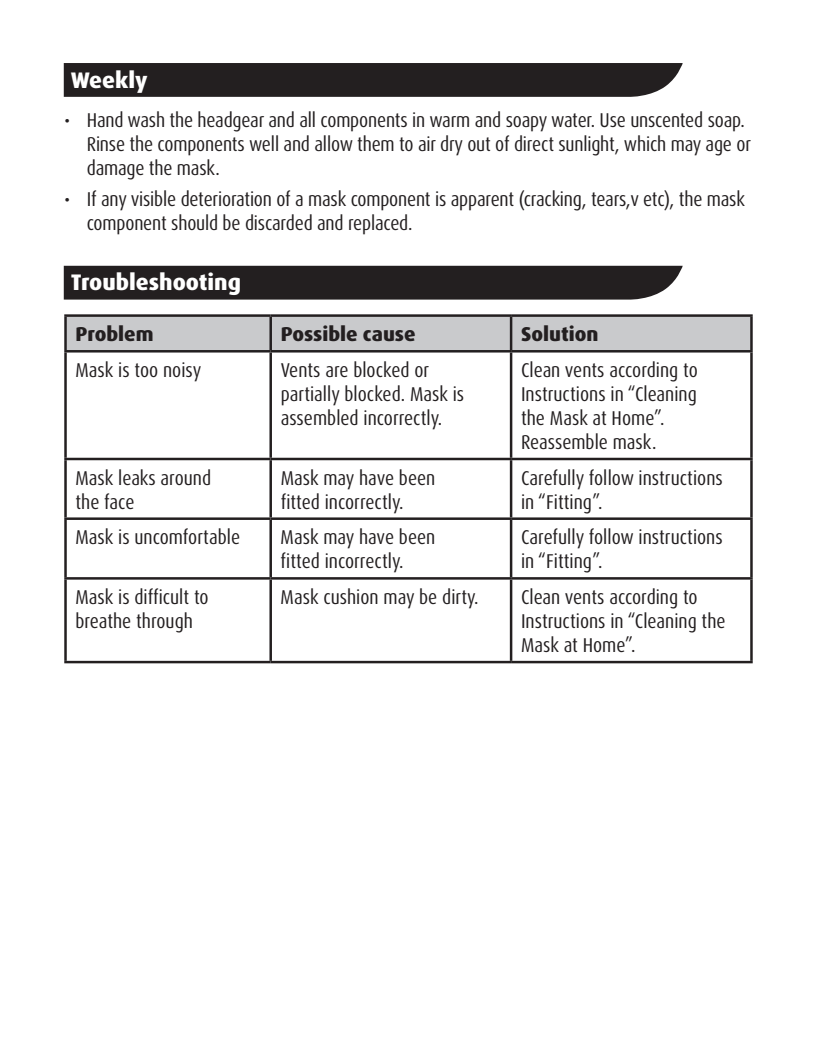
<style>
.page{position:relative;width:815px;height:1063px;background:#fff}
.page>*{position:absolute;margin:0;border:0;box-sizing:border-box;transform-origin:0 0}
.t1{font:800 22.5px "Dax Pro";color:#fff}
.t2{font:condensed 20px/24px "Dax Pro";color:#231f20}
.t3{font:800 20px "Dax Pro";color:#231f20}
</style>
<div class="page">
<div style="left:64px;top:63px;width:619px;height:34px;background:#231f20"></div>
<div style="left:64px;top:266px;width:619px;height:34px;background:#231f20"></div>
<div style="left:67px;top:317px;width:683px;height:33px;background:#c9cacc"></div>
<hr style="left:64px;top:314px;width:207px;height:3px;background:#231f20">
<hr style="left:64px;top:317px;width:3px;height:33px;background:#231f20">
<hr style="left:271px;top:314px;width:240px;height:3px;background:#231f20">
<hr style="left:269px;top:317px;width:3px;height:33px;background:#231f20">
<hr style="left:511px;top:314px;width:242px;height:3px;background:#231f20">
<hr style="left:510px;top:317px;width:2px;height:33px;background:#231f20">
<hr style="left:750px;top:317px;width:3px;height:33px;background:#231f20">
<hr style="left:64px;top:350px;width:207px;height:3px;background:#231f20">
<hr style="left:64px;top:353px;width:3px;height:105px;background:#231f20">
<hr style="left:271px;top:350px;width:240px;height:3px;background:#231f20">
<hr style="left:269px;top:353px;width:3px;height:105px;background:#231f20">
<hr style="left:511px;top:350px;width:242px;height:3px;background:#231f20">
<hr style="left:510px;top:353px;width:2px;height:105px;background:#231f20">
<hr style="left:750px;top:353px;width:3px;height:105px;background:#231f20">
<hr style="left:64px;top:458px;width:207px;height:2px;background:#231f20">
<hr style="left:64px;top:460px;width:3px;height:57px;background:#231f20">
<hr style="left:271px;top:458px;width:240px;height:2px;background:#231f20">
<hr style="left:269px;top:460px;width:3px;height:57px;background:#231f20">
<hr style="left:511px;top:458px;width:242px;height:2px;background:#231f20">
<hr style="left:510px;top:460px;width:2px;height:57px;background:#231f20">
<hr style="left:750px;top:460px;width:3px;height:57px;background:#231f20">
<hr style="left:64px;top:517px;width:207px;height:3px;background:#231f20">
<hr style="left:64px;top:520px;width:3px;height:57px;background:#231f20">
<hr style="left:271px;top:517px;width:240px;height:3px;background:#231f20">
<hr style="left:269px;top:520px;width:3px;height:57px;background:#231f20">
<hr style="left:511px;top:517px;width:242px;height:3px;background:#231f20">
<hr style="left:510px;top:520px;width:2px;height:57px;background:#231f20">
<hr style="left:750px;top:520px;width:3px;height:57px;background:#231f20">
<hr style="left:64px;top:580px;width:3px;height:81px;background:#231f20">
<hr style="left:271px;top:577px;width:240px;height:3px;background:#231f20">
<hr style="left:269px;top:580px;width:3px;height:81px;background:#231f20">
<hr style="left:511px;top:577px;width:242px;height:3px;background:#231f20">
<hr style="left:510px;top:580px;width:2px;height:81px;background:#231f20">
<hr style="left:750px;top:580px;width:3px;height:81px;background:#231f20">
<hr style="left:64px;top:661px;width:207px;height:2px;background:#231f20">
<hr style="left:271px;top:661px;width:240px;height:2px;background:#231f20">
<hr style="left:511px;top:661px;width:242px;height:2px;background:#231f20">
<hr style="left:64px;top:577px;width:207px;height:3px;background:#231f20">
<p class="t1" style="left:71px;top:65px;width:78px">Weekly</p>
<p class="t2" style="left:87px;top:109px;width:666px;text-indent:-22px">• Hand wash the headgear and all components in warm and soapy water. Use unscented soap.<br>Rinse the components well and allow them to air dry out of direct sunlight, which may age or damage the mask.</p>
<p class="t2" style="left:87px;top:188px;width:660px;text-indent:-22px">• If any visible deterioration of a mask component is apparent (cracking, tears,v etc), the mask component should be discarded and replaced.</p>
<p class="t1" style="left:71px;top:268px;width:172px">Troubleshooting</p>
<p class="t3" style="left:76px;top:321px;width:80px">Problem</p>
<p class="t3" style="left:281px;top:321px;width:136px">Possible cause</p>
<p class="t3" style="left:521px;top:321px;width:79px">Solution</p>
<p class="t2" style="left:76px;top:358px;width:128px">Mask is too noisy</p>
<p class="t2" style="left:281px;top:358px;width:185px">Vents are blocked or partially blocked. Mask is assembled incorrectly.</p>
<p class="t2" style="left:521px;top:358px;width:178px">Clean vents according to<br>Instructions in “Cleaning the Mask at Home”.<br>Reassemble mask.</p>
<p class="t2" style="left:75px;top:466px;width:137px">Mask leaks around the face</p>
<p class="t2" style="left:281px;top:466px;width:156px">Mask may have been fitted incorrectly.</p>
<p class="t2" style="left:521px;top:466px;width:203px">Carefully follow instructions in “Fitting”.</p>
<p class="t2" style="left:75px;top:526px;width:166px">Mask is uncomfortable</p>
<p class="t2" style="left:281px;top:526px;width:156px">Mask may have been fitted incorrectly.</p>
<p class="t2" style="left:521px;top:526px;width:203px">Carefully follow instructions in “Fitting”.</p>
<p class="t2" style="left:75px;top:585px;width:135px">Mask is difficult to breathe through</p>
<p class="t2" style="left:281px;top:585px;width:199px">Mask cushion may be dirty.</p>
<p class="t2" style="left:521px;top:585px;width:206px">Clean vents according to<br>Instructions in “Cleaning the<br>Mask at Home”.</p>
</div>
